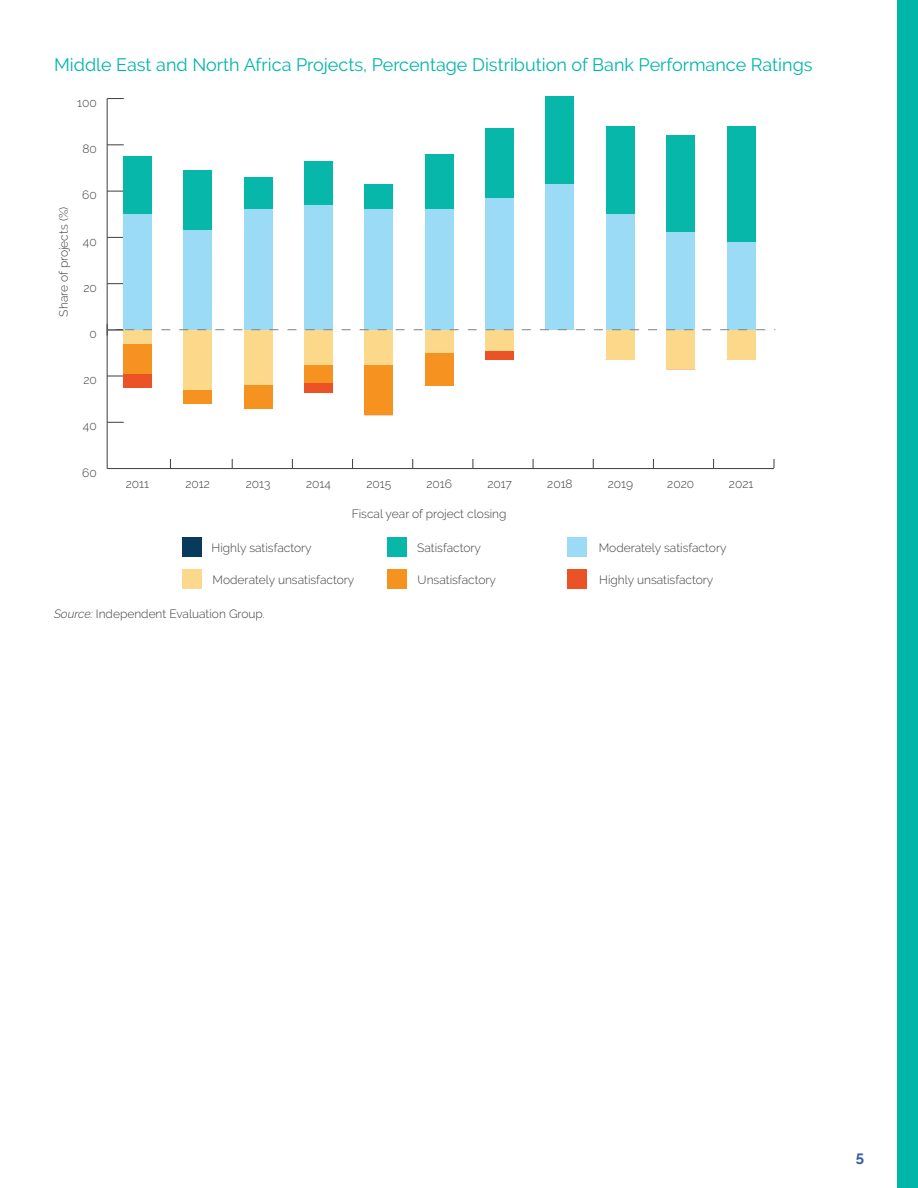
<style>
.page{position:relative;width:918px;height:1188px;background:#fff}
.page>*{position:absolute;margin:0;border:0;box-sizing:border-box;transform-origin:0 0}
.t1{font:18px "Raleway";color:#00b6a9}
.t2{font:700 15px "Raleway";color:#385caa}
.Source_without_not{font:300 12px "Raleway";color:#3e3e3f}
.s1{font-style:italic}
</style>
<div class="page">
<div style="left:897px;top:0;width:21px;height:1188px;background:#00b6a9"></div>
<hr style="left:107px;top:330px;width:1px;height:139px;background:#3e3e3f">
<hr style="left:107px;top:468px;width:667px;height:1px;background:#3e3e3f">
<svg style="left:107px;top:422px;width:17px;height:1px"></svg>
<svg style="left:107px;top:376px;width:16px;height:1px"></svg>
<div style="left:123px;top:374px;width:29px;height:14px;background:#eb5226"></div>
<div style="left:304px;top:383px;width:29px;height:9px;background:#eb5226"></div>
<div style="left:485px;top:351px;width:29px;height:9px;background:#eb5226"></div>
<div style="left:123px;top:344px;width:29px;height:30px;background:#f69220"></div>
<div style="left:183px;top:390px;width:29px;height:14px;background:#f69220"></div>
<div style="left:244px;top:385px;width:29px;height:23px;background:#f69220"></div>
<div style="left:304px;top:364px;width:29px;height:19px;background:#f69220"></div>
<div style="left:364px;top:364px;width:29px;height:51px;background:#f69220"></div>
<div style="left:425px;top:353px;width:29px;height:32px;background:#f69220"></div>
<div style="left:123px;top:330px;width:29px;height:14px;background:#fcd98a"></div>
<div style="left:183px;top:330px;width:29px;height:60px;background:#fcd98a"></div>
<div style="left:244px;top:330px;width:29px;height:55px;background:#fcd98a"></div>
<div style="left:304px;top:330px;width:29px;height:34px;background:#fcd98a"></div>
<div style="left:364px;top:330px;width:29px;height:34px;background:#fcd98a"></div>
<div style="left:425px;top:330px;width:29px;height:23px;background:#fcd98a"></div>
<div style="left:485px;top:330px;width:29px;height:21px;background:#fcd98a"></div>
<div style="left:606px;top:330px;width:29px;height:30px;background:#fcd98a"></div>
<div style="left:666px;top:330px;width:29px;height:39px;background:#fcd98a"></div>
<div style="left:727px;top:330px;width:29px;height:30px;background:#fcd98a"></div>
<hr style="left:107px;top:99px;width:1px;height:231px;background:#3e3e3f">
<svg style="left:107px;top:283px;width:16px;height:1px"></svg>
<svg style="left:107px;top:237px;width:16px;height:1px"></svg>
<svg style="left:107px;top:191px;width:16px;height:1px"></svg>
<svg style="left:107px;top:144px;width:17px;height:1px"></svg>
<svg style="left:107px;top:98px;width:17px;height:1px"></svg>
<div style="left:123px;top:156px;width:29px;height:58px;background:#07b7a9"></div>
<div style="left:183px;top:170px;width:29px;height:60px;background:#07b7a9"></div>
<div style="left:244px;top:177px;width:29px;height:33px;background:#07b7a9"></div>
<div style="left:304px;top:161px;width:29px;height:44px;background:#07b7a9"></div>
<div style="left:364px;top:184px;width:29px;height:26px;background:#07b7a9"></div>
<div style="left:425px;top:154px;width:29px;height:56px;background:#07b7a9"></div>
<div style="left:485px;top:129px;width:29px;height:69px;background:#07b7a9"></div>
<div style="left:546px;top:96px;width:28px;height:88px;background:#07b7a9"></div>
<div style="left:606px;top:126px;width:29px;height:88px;background:#07b7a9"></div>
<div style="left:666px;top:136px;width:29px;height:97px;background:#07b7a9"></div>
<div style="left:727px;top:126px;width:29px;height:116px;background:#07b7a9"></div>
<div style="left:123px;top:214px;width:29px;height:116px;background:#9bdbf5"></div>
<div style="left:183px;top:230px;width:29px;height:100px;background:#9bdbf5"></div>
<div style="left:244px;top:210px;width:29px;height:120px;background:#9bdbf5"></div>
<div style="left:304px;top:205px;width:29px;height:125px;background:#9bdbf5"></div>
<div style="left:364px;top:210px;width:29px;height:120px;background:#9bdbf5"></div>
<div style="left:425px;top:210px;width:29px;height:120px;background:#9bdbf5"></div>
<div style="left:485px;top:198px;width:29px;height:132px;background:#9bdbf5"></div>
<div style="left:546px;top:184px;width:28px;height:146px;background:#9bdbf5"></div>
<div style="left:606px;top:214px;width:29px;height:116px;background:#9bdbf5"></div>
<div style="left:666px;top:233px;width:29px;height:97px;background:#9bdbf5"></div>
<div style="left:727px;top:242px;width:29px;height:88px;background:#9bdbf5"></div>
<svg style="left:107px;top:324px;width:668px;height:12px"></svg>
<div style="left:183px;top:537px;width:19px;height:19px;background:#083a5c"></div>
<div style="left:387px;top:537px;width:19px;height:19px;background:#07b7a9"></div>
<div style="left:568px;top:537px;width:19px;height:19px;background:#9bdbf5"></div>
<div style="left:183px;top:569px;width:19px;height:19px;background:#fcd98a"></div>
<div style="left:387px;top:569px;width:19px;height:19px;background:#f69220"></div>
<div style="left:568px;top:569px;width:19px;height:19px;background:#eb5226"></div>
<p class="t1" style="left:54px;top:54px;width:760px">Middle East and North Africa Projects, Percentage Distribution of Bank Performance Ratings</p>
<p class="Source_without_not" style="left:77px;top:95px;width:21px">100</p>
<p class="Source_without_not" style="left:82px;top:142px;width:16px">80</p>
<p class="Source_without_not" style="left:56px;top:317px;width:111px;rotate:-90deg">Share of projects (%)</p>
<p class="Source_without_not" style="left:82px;top:188px;width:16px">60</p>
<p class="Source_without_not" style="left:83px;top:234px;width:15px">40</p>
<p class="Source_without_not" style="left:83px;top:281px;width:15px">20</p>
<p class="Source_without_not" style="left:89px;top:327px;width:9px">0</p>
<p class="Source_without_not" style="left:83px;top:373px;width:15px">20</p>
<p class="Source_without_not" style="left:83px;top:419px;width:15px">40</p>
<p class="Source_without_not" style="left:82px;top:465px;width:16px">60</p>
<p class="Source_without_not" style="left:126px;top:477px;width:25px">2011</p>
<p class="Source_without_not" style="left:185px;top:477px;width:26px">2012</p>
<p class="Source_without_not" style="left:246px;top:477px;width:26px">2013</p>
<p class="Source_without_not" style="left:306px;top:477px;width:26px">2014</p>
<p class="Source_without_not" style="left:366px;top:477px;width:26px">2015</p>
<p class="Source_without_not" style="left:426px;top:477px;width:27px">2016</p>
<p class="Source_without_not" style="left:487px;top:477px;width:26px">2017</p>
<p class="Source_without_not" style="left:547px;top:477px;width:27px">2018</p>
<p class="Source_without_not" style="left:608px;top:477px;width:27px">2019</p>
<p class="Source_without_not" style="left:667px;top:477px;width:28px">2020</p>
<p class="Source_without_not" style="left:729px;top:477px;width:26px">2021</p>
<p class="Source_without_not" style="left:352px;top:506px;width:156px">Fiscal year of project closing</p>
<p class="Source_without_not" style="left:212px;top:541px;width:102px">Highly satisfactory</p>
<p class="Source_without_not" style="left:417px;top:541px;width:65px">Satisfactory</p>
<p class="Source_without_not" style="left:599px;top:541px;width:129px">Moderately satisfactory</p>
<p class="Source_without_not" style="left:213px;top:573px;width:143px">Moderately unsatisfactory</p>
<p class="Source_without_not" style="left:418px;top:573px;width:80px">Unsatisfactory</p>
<p class="Source_without_not" style="left:599px;top:573px;width:116px">Highly unsatisfactory</p>
<p class="Source_without_not" style="left:54px;top:607px;width:213px"><span class="s1">Source:</span> Independent Evaluation Group.</p>
<p class="t2" style="left:856px;top:1148px;width:10px">5</p>
</div>
